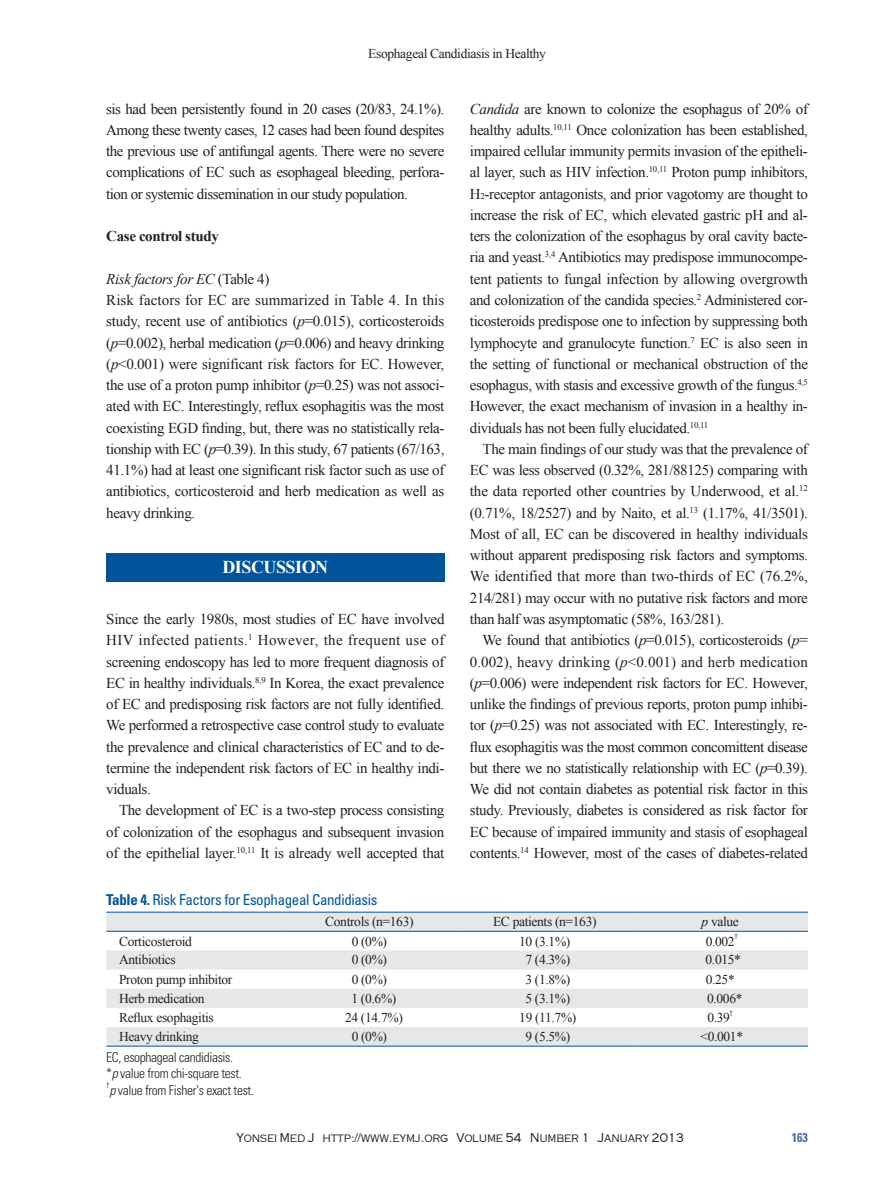
<style>
.page{position:relative;width:893px;height:1191px;background:#fff}
.page>*{position:absolute;margin:0;border:0;box-sizing:border-box;transform-origin:0 0}
.t1{font:700 18px "Times New Roman";letter-spacing:-.025em;color:#fff}
.본문_YMJ{font:15px/21.3px "Times New Roman";letter-spacing:-.025em;color:#231f20;text-align:justify}
.표제목_YMJ{font:condensed 15px "Univers LT Std";letter-spacing:-.025em;color:#01549c}
.본문_YMJ-2{font:italic 15px "Times New Roman";letter-spacing:-.025em;color:#231f20}
.작은소재_YMJ{font:700 15px "Times New Roman";letter-spacing:-.025em;color:#231f20}
.표본문_YMJ{font:13.5px "Times New Roman";letter-spacing:-.025em;color:#231f20}
.표설명_YMJ{font:300 condensed 13.5px "Univers LT Std";letter-spacing:-.025em;color:#231f20}
.t2{font:700 condensed 12.75px "Univers LT Std";color:#446aab;scale:.95 1}
.t3{font:300 12px "Metalcut";letter-spacing:-.025em;color:#231f20}
.표본문_YMJ-2{font:300 condensed 7.8px "Univers LT Std";color:#231f20}
.표설명_YMJ-2{font:300 condensed 7.8px "Univers LT Std";color:#231f20}
.s1{font-style:normal}
.s2{font-style:italic}
.s3{font-size:8.7px}
.s4{font-weight:700}
.s5{font-family:"Helvetica";font-stretch:normal}
</style>
<div class="page">
<div style="left:106px;top:553px;width:338px;height:28px;background:#01549c"></div>
<svg style="left:106px;top:1046px;width:702px;height:1px"></svg>
<svg style="left:106px;top:912px;width:702px;height:133px;fill:#e6e7e9"></svg>
<hr style="left:106px;top:911px;width:176px;height:1px;background:#01549c">
<hr style="left:282px;top:911px;width:175px;height:1px;background:#01549c">
<hr style="left:457px;top:911px;width:175px;height:1px;background:#01549c">
<hr style="left:632px;top:911px;width:176px;height:1px;background:#01549c">
<hr style="left:106px;top:931px;width:176px;height:1px;background:#01549c">
<hr style="left:282px;top:931px;width:175px;height:1px;background:#01549c">
<hr style="left:457px;top:931px;width:175px;height:1px;background:#01549c">
<hr style="left:632px;top:931px;width:176px;height:1px;background:#01549c">
<hr style="left:106px;top:1045px;width:176px;height:1px;background:#01549c">
<hr style="left:282px;top:1045px;width:175px;height:1px;background:#01549c">
<hr style="left:457px;top:1045px;width:175px;height:1px;background:#01549c">
<hr style="left:632px;top:1045px;width:176px;height:1px;background:#01549c">
<p class="표본문_YMJ" style="left:368px;top:44px;width:179px">Esophageal Candidiasis in Healthy</p>
<p class="본문_YMJ" style="left:106px;top:98px;width:340px">sis had been persistently found in 20 cases (20/83, 24.1%).<br>Among these twenty cases, 12 cases had been found despites the previous use of antifungal agents. There were no severe complications of EC such as esophageal bleeding, perfora&shy;tion or systemic dissemination in our study population.</p>
<p class="작은소재_YMJ" style="left:106px;top:226px;width:114px">Case control study</p>
<p class="본문_YMJ-2" style="left:106px;top:268px;width:165px">Risk factors for EC <span class="s1">(Table 4)</span></p>
<p class="본문_YMJ" style="left:106px;top:289px;width:340px">Risk factors for EC are summarized in Table 4. In this study, recent use of antibiotics (<span class="s2">p</span>=0.015), corticosteroids (<span class="s2">p</span>=0.002), herbal medication (<span class="s2">p</span>=0.006) and heavy drinking (<span class="s2">p</span>&lt;0.001) were significant risk factors for EC. However, the use of a proton pump inhibitor (<span class="s2">p</span>=0.25) was not associ&shy;ated with EC. Interestingly, reflux esophagitis was the most coexisting EGD finding, but, there was no statistically rela&shy;tionship with EC (<span class="s2">p</span>=0.39). In this study, 67 patients (67/163, 41.1%) had at least one significant risk factor such as use of antibiotics, corticosteroid and herb medication as well as heavy drinking.</p>
<p class="t1" style="left:222px;top:554px;width:107px">DISCUSSION</p>
<p class="본문_YMJ" style="left:470px;top:98px;width:340px"><span class="s2">Candida</span> are known to colonize the esophagus of 20% of healthy adults.<sup>10,11</sup> Once colonization has been established, impaired cellular immunity permits invasion of the epitheli&shy;al layer, such as HIV infection.<sup>10,11</sup> Proton pump inhibitors, H<span class="s3">2</span>-receptor antagonists, and prior vagotomy are thought to increase the risk of EC, which elevated gastric pH and al&shy;ters the colonization of the esophagus by oral cavity bacte&shy;ria and yeast.<sup>3,4</sup> Antibiotics may predispose immunocompe&shy;tent patients to fungal infection by allowing overgrowth and colonization of the candida species.<sup>2</sup> Administered cor&shy;ticosteroids predispose one to infection by suppressing both lymphocyte and granulocyte function.<sup>7</sup> EC is also seen in the setting of functional or mechanical obstruction of the esophagus, with stasis and excessive growth of the fungus.<sup>4,5<br></sup>However, the exact mechanism of invasion in a healthy in&shy;dividuals has not been fully elucidated.<sup>10,11</sup></p>
<p class="본문_YMJ" style="left:470px;top:438px;width:340px;text-indent:13px">The main findings of our study was that the prevalence of EC was less observed (0.32%, 281/88125) comparing with the data reported other countries by Underwood, et al.<sup>12 </sup>(0.71%, 18/2527) and by Naito, et al.<sup>13</sup> (1.17%, 41/3501).<br>Most of all, EC can be discovered in healthy individuals without apparent predisposing risk factors and symptoms.<br>We identified that more than two-thirds of EC (76.2%, 214/281) may occur with no putative risk factors and more than half was asymptomatic (58%, 163/281).</p>
<p class="본문_YMJ" style="left:470px;top:629px;width:340px;text-indent:13px">We found that antibiotics (<span class="s2">p</span>=0.015), corticosteroids (<span class="s2">p</span>= 0.002), heavy drinking (<span class="s2">p</span>&lt;0.001) and herb medication (<span class="s2">p</span>=0.006) were independent risk factors for EC. However, unlike the findings of previous reports, proton pump inhibi&shy;tor (<span class="s2">p</span>=0.25) was not associated with EC. Interestingly, re&shy;flux esophagitis was the most common concomittent disease but there we no statistically relationship with EC (<span class="s2">p</span>=0.39).<br>We did not contain diabetes as potential risk factor in this study. Previously, diabetes is considered as risk factor for EC because of impaired immunity and stasis of esophageal contents.<sup>14</sup> However, most of the cases of diabetes-related</p>
<p class="본문_YMJ" style="left:106px;top:608px;width:340px">Since the early 1980s, most studies of EC have involved HIV infected patients.<sup>1</sup> However, the frequent use of screening endoscopy has led to more frequent diagnosis of EC in healthy individuals.<sup>8,9</sup> In Korea, the exact prevalence of EC and predisposing risk factors are not fully identified.<br>We performed a retrospective case control study to evaluate the prevalence and clinical characteristics of EC and to de&shy;termine the independent risk factors of EC in healthy indi&shy;viduals.</p>
<p class="본문_YMJ" style="left:106px;top:799px;width:340px;text-indent:13px">The development of EC is a two-step process consisting of colonization of the esophagus and subsequent invasion of the epithelial layer.<sup>10,11</sup> It is already well accepted that</p>
<p class="표제목_YMJ" style="left:106px;top:890px;width:273px"><span class="s4">Table 4.</span> Risk Factors for Esophageal Candidiasis</p>
<p class="표본문_YMJ" style="left:325px;top:912px;width:90px">Controls (n=163)</p>
<p class="표본문_YMJ" style="left:493px;top:912px;width:105px">EC patients (n=163)</p>
<p class="표본문_YMJ" style="left:702px;top:912px;width:39px"><span class="s2">p</span> value</p>
<p class="표본문_YMJ" style="left:119px;top:932px;width:74px">Corticosteroid</p>
<p class="표본문_YMJ" style="left:352px;top:932px;width:37px">0 (0%)</p>
<p class="표본문_YMJ" style="left:519px;top:932px;width:53px">10 (3.1%)</p>
<p class="표본문_YMJ" style="left:706px;top:932px;width:31px">0.002</p>
<p class="표본문_YMJ-2" style="left:734px;top:931px;width:5px">†</p>
<p class="표본문_YMJ" style="left:119px;top:951px;width:58px">Antibiotics</p>
<p class="표본문_YMJ" style="left:352px;top:951px;width:37px">0 (0%)</p>
<p class="표본문_YMJ" style="left:525px;top:951px;width:46px">7 (4.3%)</p>
<p class="표본문_YMJ" style="left:705px;top:951px;width:37px">0.015*</p>
<p class="표본문_YMJ" style="left:119px;top:970px;width:115px">Proton pump inhibitor</p>
<p class="표본문_YMJ" style="left:352px;top:970px;width:37px">0 (0%)</p>
<p class="표본문_YMJ" style="left:525px;top:970px;width:46px">3 (1.8%)</p>
<p class="표본문_YMJ" style="left:706px;top:970px;width:31px">0.25*</p>
<p class="표본문_YMJ" style="left:119px;top:989px;width:87px">Herb medication</p>
<p class="표본문_YMJ" style="left:352px;top:989px;width:46px">1 (0.6%)</p>
<p class="표본문_YMJ" style="left:525px;top:989px;width:46px">5 (3.1%)</p>
<p class="표본문_YMJ" style="left:707px;top:989px;width:37px">0.006*</p>
<p class="표본문_YMJ" style="left:119px;top:1008px;width:96px">Reflux esophagitis</p>
<p class="표본문_YMJ" style="left:345px;top:1008px;width:59px">24 (14.7%)</p>
<p class="표본문_YMJ" style="left:519px;top:1008px;width:59px">19 (11.7%)</p>
<p class="표본문_YMJ" style="left:707px;top:1008px;width:24px">0.39</p>
<p class="표본문_YMJ-2" style="left:730px;top:1008px;width:5px">†</p>
<p class="표본문_YMJ" style="left:119px;top:1027px;width:81px">Heavy drinking</p>
<p class="표본문_YMJ" style="left:352px;top:1027px;width:37px">0 (0%)</p>
<p class="표본문_YMJ" style="left:525px;top:1027px;width:46px">9 (5.5%)</p>
<p class="표본문_YMJ" style="left:700px;top:1027px;width:44px">&lt;0.001*</p>
<p class="표설명_YMJ" style="left:106px;top:1048px;width:128px">EC, esophageal candidiasis.</p>
<p class="표설명_YMJ" style="left:106px;top:1065px;width:137px">*<span class="s2">p</span> value from chi-square test.</p>
<p class="표설명_YMJ-2" style="left:106px;top:1080px;width:5px">†</p>
<p class="표설명_YMJ" style="left:110px;top:1081px;width:146px"><span class="s2">p</span> value from Fisher<span class="s5">’</span>s exact test.</p>
<p class="t3" style="left:236px;top:1130px;width:449px">Yonsei Med J http://www.eymj.org Volume 54 Number 1 January 2013</p>
<p class="t2" style="left:792px;top:1129px;width:18px">163</p>
</div>
